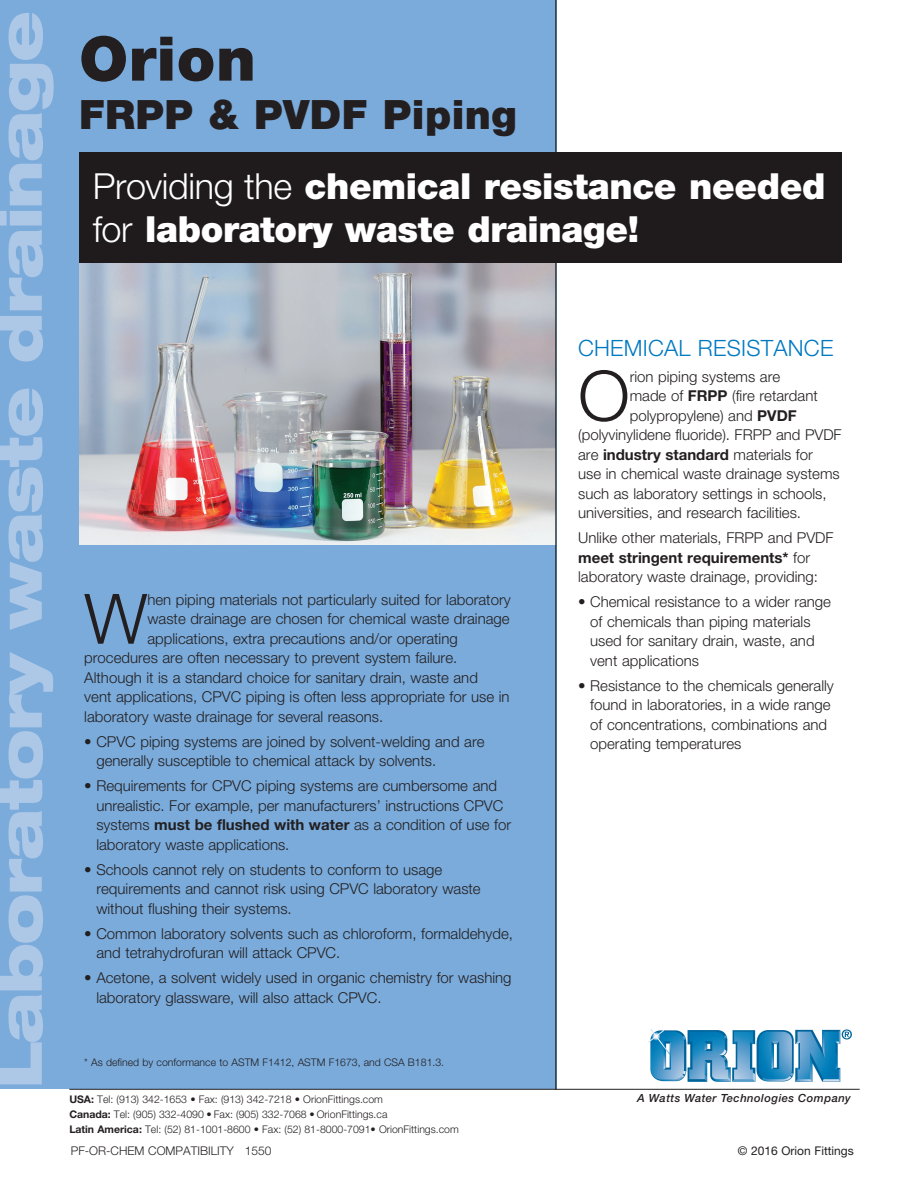
<style>
.page{position:relative;width:918px;height:1188px;background:#fff}
.page>*{position:absolute;margin:0;border:0;box-sizing:border-box;transform-origin:0 0}
.t1{font:300 69.6px "Helvetica Neue LT Std";color:#231f20}
.t2{font:900 61.5px "Helvetica Neue LT Std";letter-spacing:.01em;color:#231f20}
.t3{font:900 expanded 58.5px "Helvetica Neue LT Std";letter-spacing:-.025em;color:#adc7e7}
.t4{font:900 40.5px "Helvetica Neue LT Std";letter-spacing:.01em;color:#231f20}
.t5{font:900 36px/43.2px "Helvetica Neue LT Std";letter-spacing:-.01em;color:#fff}
.t6{font:300 22.5px "Helvetica Neue LT Std";letter-spacing:.01em;color:#0079c2}
.t7{font:300 15px/19.5px "Helvetica Neue LT Std";color:#231f20}
.t8{font:700 15px "Helvetica Neue LT Std";color:#231f20}
.t9{font:300 12px "Helvetica Neue LT Std";color:#231f20}
.t10{font:12px "Helvetica Neue LT Std";color:#231f20}
.t11{font:italic 500 11.25px "Helvetica Neue LT Std";letter-spacing:.04em;color:#231f20}
.t12{font:300 10.5px/15px "Helvetica Neue LT Std";color:#231f20}
.s1{font-weight:300}
.s2{font-weight:700}
</style>
<div class="page">
<div style="left:0;top:0;width:557px;height:1089px;background:#7aabdb"></div>
<img style="left:79px;top:263px;width:477px;height:282px">
<hr style="left:556px;top:0;width:1px;height:1090px;background:#050604">
<hr style="left:69px;top:1089px;width:791px;height:1px;background:#231f20">
<img style="left:649px;top:1030px;width:203px;height:51px">
<div style="left:79px;top:153px;width:763px;height:110px;background:#1f1b1c"></div>
<h3 class="t3" style="left:-17px;top:1088px;width:1079px;rotate:-90deg">Laboratory waste drainage</h3>
<h2 class="t2" style="left:79px;top:22px;width:178px">Orion</h2>
<h3 class="t4" style="left:79px;top:91px;width:439px">FRPP &amp; PVDF Piping</h3>
<h3 class="t5" style="left:93px;top:164px;width:734px"><span class="s1">Providing the</span> chemical resistance needed <span class="s1">for</span> laboratory waste drainage!</h3>
<h1 class="t1" style="left:84px;top:576px;width:65px">W</h1>
<p class="t7" style="left:147px;top:589px;width:365px">hen piping materials not particularly suited for laboratory</p>
<p class="t7" style="left:147px;top:609px;width:364px">waste drainage are chosen for chemical waste drainage</p>
<p class="t7" style="left:147px;top:628px;width:312px">applications, extra precautions and/or operating</p>
<p class="t7" style="left:84px;top:648px;width:375px">procedures are often necessary to prevent system failure.</p>
<p class="t7" style="left:84px;top:667px;width:395px">Although it is a standard choice for sanitary drain, waste and</p>
<p class="t7" style="left:84px;top:687px;width:427px">vent applications, CPVC piping is often less appropriate for use in</p>
<p class="t7" style="left:84px;top:706px;width:300px">laboratory waste drainage for several reasons.</p>
<p class="t7" style="left:96px;top:731px;width:390px;text-indent:-12px">• CPVC piping systems are joined by solvent-welding and are generally susceptible to chemical attack by solvents.</p>
<p class="t7" style="left:96px;top:776px;width:416px;text-indent:-12px">• Requirements for CPVC piping systems are cumbersome and unrealistic. For example, per manufacturers’ instructions CPVC systems <span class="s2">must be flushed with water</span> as a condition of use for laboratory waste applications.</p>
<p class="t7" style="left:96px;top:859px;width:386px;text-indent:-12px">• Schools cannot rely on students to conform to usage requirements and cannot risk using CPVC laboratory waste without flushing their systems.</p>
<p class="t7" style="left:96px;top:923px;width:418px;text-indent:-12px">• Common laboratory solvents such as chloroform, formaldehyde, and tetrahydrofuran will attack CPVC.</p>
<p class="t7" style="left:96px;top:968px;width:417px;text-indent:-12px">• Acetone, a solvent widely used in organic chemistry for washing laboratory glassware, will also attack CPVC.</p>
<p class="t12" style="left:84px;top:1055px;width:361px">* As defined by conformance to ASTM F1412, ASTM F1673, and CSA B181.3.</p>
<h3 class="t6" style="left:578px;top:334px;width:257px">CHEMICAL RESISTANCE</h3>
<h1 class="t1" style="left:578px;top:353px;width:53px">O</h1>
<p class="t7" style="left:630px;top:366px;width:152px">rion piping systems are</p>
<p class="t7" style="left:630px;top:386px;width:190px">made of <span class="s2">FRPP</span> (fire retardant</p>
<p class="t7" style="left:630px;top:405px;width:169px">polypropylene) and <span class="s2">PVDF</span></p>
<p class="t7" style="left:578px;top:425px;width:265px">(polyvinylidene fluoride). FRPP and PVDF</p>
<p class="t8" style="left:578px;top:445px;width:236px"><span class="s1">are</span> industry standard <span class="s1">materials for</span></p>
<p class="t7" style="left:578px;top:464px;width:263px">use in chemical waste drainage systems</p>
<p class="t7" style="left:578px;top:483px;width:250px">such as laboratory settings in schools,</p>
<p class="t7" style="left:578px;top:503px;width:224px">universities, and research facilities.</p>
<p class="t7" style="left:578px;top:528px;width:257px">Unlike other materials, FRPP and PVDF <span class="s2">meet stringent requirements*</span> for laboratory waste drainage, providing:</p>
<p class="t7" style="left:590px;top:592px;width:242px;text-indent:-12px">• Chemical resistance to a wider range of chemicals than piping materials used for sanitary drain, waste, and vent applications</p>
<p class="t7" style="left:590px;top:675px;width:245px;text-indent:-12px">• Resistance to the chemicals generally found in laboratories, in a wide range of concentrations, combinations and operating temperatures</p>
<p class="t12" style="left:69px;top:1092px;width:315px"><span class="s2">USA:</span> Tel: (913) 342-1653 • Fax: (913) 342-7218 • OrionFittings.com</p>
<p class="t11" style="left:637px;top:1091px;width:215px">A Watts Water Technologies Company</p>
<p class="t12" style="left:69px;top:1107px;width:391px"><span class="s2">Canada:</span> Tel: (905) 332-4090 • Fax: (905) 332-7068 • OrionFittings.ca<br><span class="s2">Latin America:</span> Tel: (52) 81-1001-8600 • Fax: (52) 81-8000-7091• OrionFittings.com</p>
<p class="t9" style="left:71px;top:1143px;width:202px">PF-OR-CHEM COMPATIBILITY 1550</p>
<p class="t10" style="left:738px;top:1143px;width:117px">© 2016 Orion Fittings</p>
</div>
